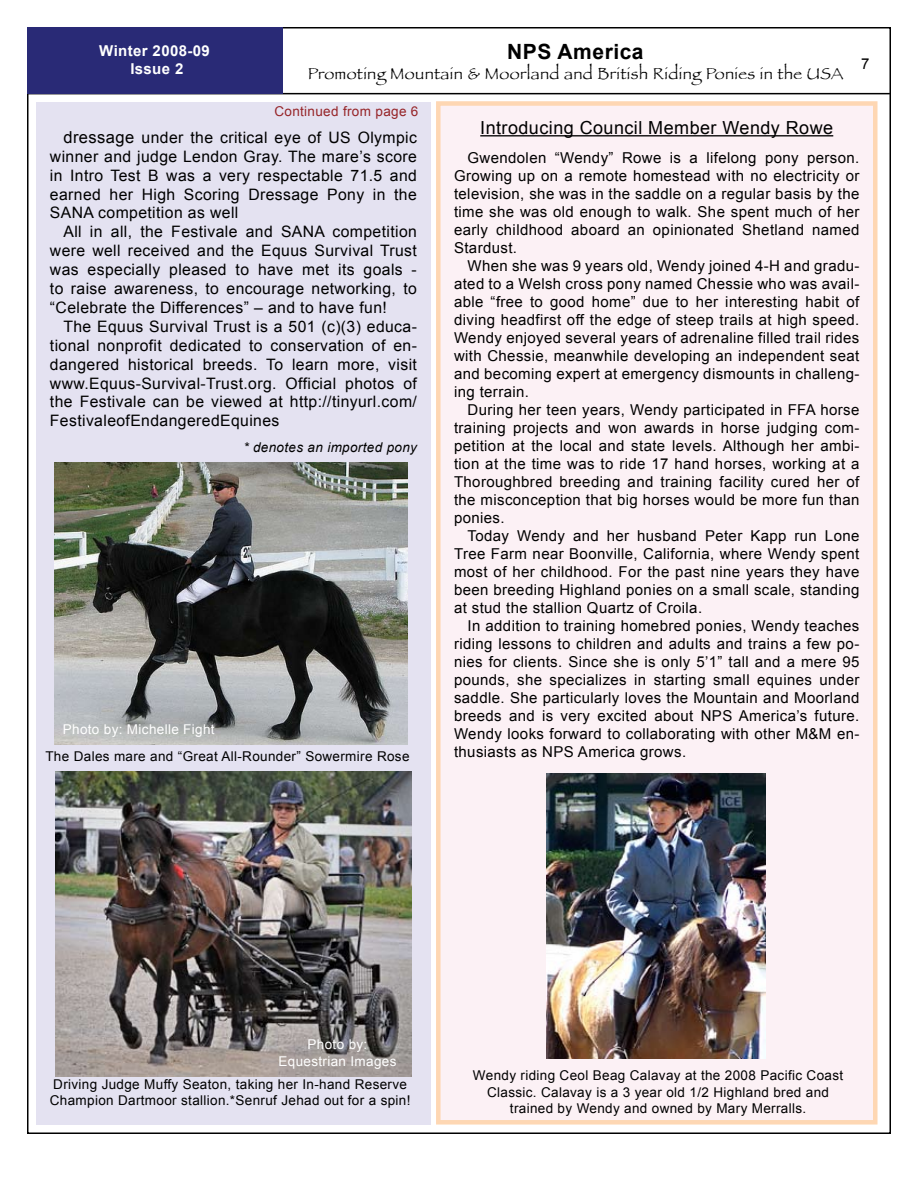
<style>
.page{position:relative;width:918px;height:1188px;background:#fff}
.page>*{position:absolute;margin:0;border:0;box-sizing:border-box;transform-origin:0 0}
.t1{font:700 21px "Arial";letter-spacing:.025em;color:#000}
.t2{font:18px "Arial";letter-spacing:.025em;color:#000}
.t3{font:16.5px "Papyrus";letter-spacing:.025em;color:#000}
.t4{font:15.75px/18.9px "Arial";letter-spacing:.025em;color:#000;text-align:justify}
.t5{font:15px/18px "Arial";letter-spacing:.025em;color:#000;text-align:justify}
.t6{font:700 15px/18px "Arial";letter-spacing:.025em;color:#fff;text-align:center}
.t7{font:13.5px/16.2px "Arial";letter-spacing:.025em;color:#000}
.t8{font:13.5px/16.2px "Arial";letter-spacing:.025em;color:#fff;text-align:center}
.t9{font:italic 13.5px "Arial";letter-spacing:.025em;color:#000}
.t10{font:13.5px "Arial";letter-spacing:.025em;color:#962428}
.s1{font-size:16.5px}
</style>
<div class="page">
<hr style="left:27px;top:93px;width:863px;height:1px;background:#000">
<div style="left:27px;top:27px;width:255px;height:66px;background:#292a76"></div>
<div style="left:36px;top:102px;width:394px;height:1023px;background:#e4e2f1"></div>
<div style="left:438px;top:104px;width:437px;height:1018px;background:#fcf1f5"></div>
<hr style="left:480px;top:135px;width:353px;height:1px;background:#000">
<div style="left:436px;top:101px;width:442px;height:1024px;border:4px solid #fed7b3"></div>
<img style="left:547px;top:774px;width:218px;height:284px">
<img style="left:56px;top:771px;width:355px;height:305px">
<img style="left:54px;top:462px;width:354px;height:283px">
<p class="t6" style="left:99px;top:42px;width:112px">Winter 2008-09<br>Issue 2</p>
<h1 class="t1" style="left:507px;top:40px;width:138px">NPS America</h1>
<p class="t3" style="left:308px;top:64px;width:537px">Promoting Mountain &amp; Moorland and British Riding Ponies in the USA</p>
<p class="t10" style="left:274px;top:103px;width:146px">Continued from page 6</p>
<p class="t4" style="left:50px;top:128px;width:369px;text-indent:14px"><span class="s1">dressage</span> under the critical eye of US Olympic winner and judge Lendon Gray. The mare’s score in Intro Test B was a very respectable 71 .5 and earned her High Scoring Dressage Pony in the SANA competition as well</p>
<p class="t4" style="left:50px;top:222px;width:369px;text-indent:14px">All in all, the Festivale and SANA competition were well received and the Equus Survival Trust was especially pleased to have met its goals - to raise awareness, to encourage networking, to “Celebrate the Differences” – and to have fun!</p>
<p class="t4" style="left:50px;top:317px;width:369px;text-indent:13px">The Equus Survival Trust is a 501 (c)(3) educa&shy;tional nonprofit dedicated to conservation of en&shy;dangered historical breeds. To learn more, visit www.Equus-Survival-Trust.org. Official photos of the Festivale can be viewed at http://tinyurl.com/ FestivaleofEndangeredEquines</p>
<p class="t9" style="left:243px;top:439px;width:175px">* denotes an imported pony</p>
<p class="t8" style="left:63px;top:721px;width:153px">Photo by: Michelle Fight</p>
<p class="t7" style="left:45px;top:748px;width:366px">The Dales mare and “Great All-Rounder” Sowermire Rose</p>
<p class="t2" style="left:480px;top:117px;width:354px">Introducing Council Member Wendy Rowe</p>
<p class="t5" style="left:454px;top:148px;width:407px;text-indent:14px">Gwendolen “Wendy” Rowe is a lifelong pony person.<br>Growing up on a remote homestead with no electricity or television, she was in the saddle on a regular basis by the time she was old enough to walk. She spent much of her early childhood aboard an opinionated Shetland named Stardust.</p>
<p class="t5" style="left:454px;top:256px;width:407px;text-indent:14px">When she was 9 years old, Wendy joined 4-H and gradu&shy;ated to a Welsh cross pony named Chessie who was avail&shy;able “free to good home” due to her interesting habit of diving headfirst off the edge of steep trails at high speed.<br>Wendy enjoyed several years of adrenaline filled trail rides with Chessie, meanwhile developing an independent seat and becoming expert at emergency dismounts in challeng&shy;ing terrain.</p>
<p class="t5" style="left:454px;top:400px;width:407px;text-indent:14px">During her teen years, Wendy participated in FFA horse training projects and won awards in horse judging com&shy;petition at the local and state levels. Although her ambi&shy;tion at the time was to ride 1 7 hand horses, working at a Thoroughbred breeding and training facility cured her of the misconception that big horses would be more fun than ponies.</p>
<p class="t5" style="left:454px;top:526px;width:407px;text-indent:14px">Today Wendy and her husband Peter Kapp run Lone Tree Farm near Boonville, California, where Wendy spent most of her childhood. For the past nine years they have been breeding Highland ponies on a small scale, standing at stud the stallion Quartz of Croila.</p>
<p class="t5" style="left:454px;top:616px;width:407px;text-indent:14px">In addition to training homebred ponies, Wendy teaches riding lessons to children and adults and trains a few po&shy;nies for clients. Since she is only 5’1 ” tall and a mere 95 pounds, she specializes in starting small equines under saddle. She particularly loves the Mountain and Moorland breeds and is very excited about NPS America’s future.<br>Wendy looks forward to collaborating with other M&amp;M en&shy;thusiasts as NPS America grows.</p>
<p class="t8" style="left:279px;top:1036px;width:119px">Photo by:<br>Equestrian Images</p>
<p class="t7" style="left:50px;top:1076px;width:362px">Driving Judge Muffy Seaton, taking her In-hand Reserve<br>Champion Dartmoor stallion.*Senruf Jehad out for a spin!</p>
<p class="t7" style="left:473px;top:1068px;width:372px;text-align:center">Wendy riding Ceol Beag Calavay at the 2008 Pacific Coast<br>Classic. Calavay is a 3 year old 1 /2 Highland bred and trained by Wendy and owned by Mary Merralls.</p>
</div>
